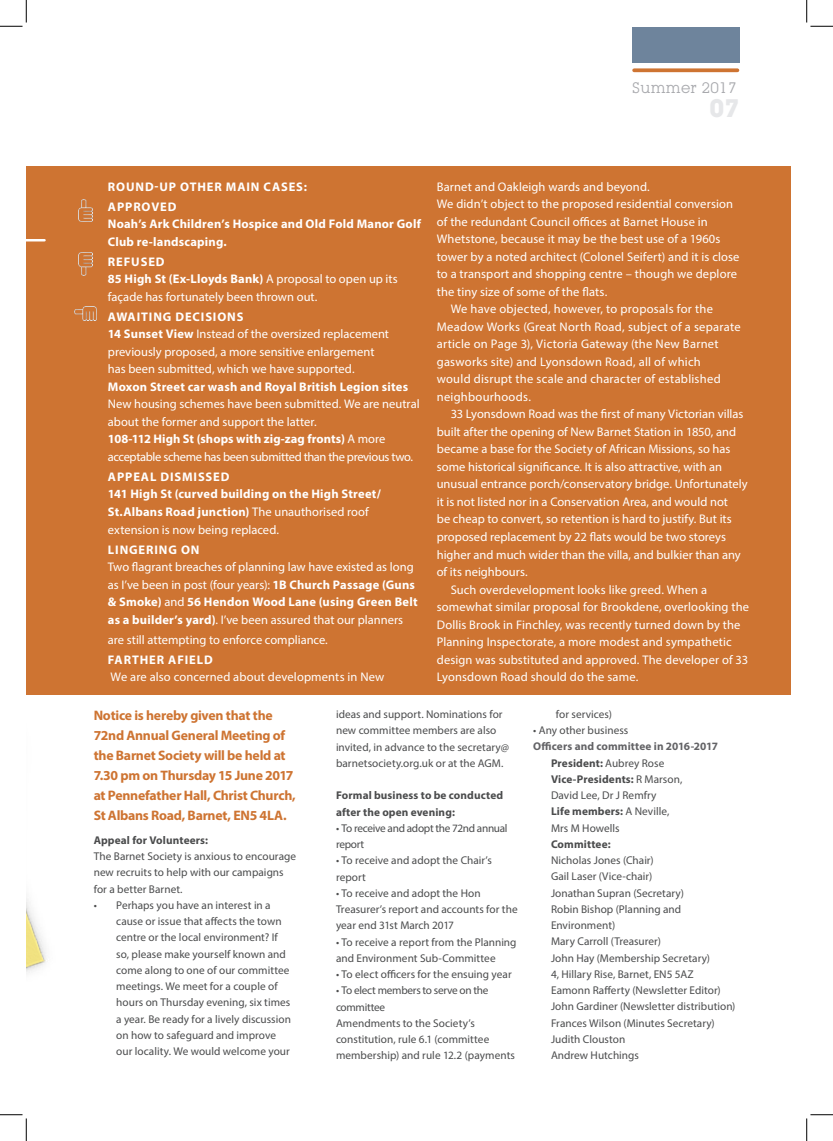
<style>
.page{position:relative;width:833px;height:1141px;background:#fff}
.page>*{position:absolute;margin:0;border:0;box-sizing:border-box;transform-origin:0 0}
.t1{font:700 25px "Lubalin Graph IT Cby BT";color:#e6e7e9}
.t2{font:15px "Lubalin Graph IT Cby BT";letter-spacing:.02em;color:#a8a9ad}
.t3{font:700 13.75px/20px "Myriad Pro";letter-spacing:-.02em;color:#ce7432}
.t4{font:12.5px/17.5px "Myriad Pro";letter-spacing:.005em;color:#fff}
.t5{font:700 12.5px/17.5px "Myriad Pro";letter-spacing:.015em;color:#fff}
.t6{font:700 12.5px/20px "Myriad Pro";letter-spacing:.07em;color:#fff}
.t7{font:11.25px/16.2px "Myriad Pro";letter-spacing:.005em;color:#4b4c4d}
.t8{font:700 11.25px/16.2px "Myriad Pro";letter-spacing:.01em;color:#4b4c4d}
.t9{font:11.25px/16.2px "Myriad Pro";letter-spacing:-.025em;color:#4b4c4d}
.s1{font-weight:700}
.s2{font-weight:400}
.s3{font-weight:700;color:#636366}
</style>
<div class="page">
<div style="left:632px;top:28px;width:106px;height:35px;background:#6e849c"></div>
<svg style="left:633px;top:68px;width:104px;height:4px"></svg>
<div style="left:26px;top:166px;width:764px;height:528px;background:#ce7432"></div>
<svg style="left:26px;top:239px;width:18px;height:2px"></svg>
<img style="left:78px;top:199px;width:15px;height:23px">
<img style="left:78px;top:252px;width:15px;height:23px">
<img style="left:74px;top:306px;width:23px;height:14px">
<img style="left:26px;top:694px;width:52px;height:279px">
<svg style="left:0;top:0;width:27px;height:27px"></svg>
<svg style="left:0;top:1114px;width:27px;height:26px"></svg>
<svg style="left:806px;top:0;width:26px;height:27px"></svg>
<svg style="left:806px;top:1114px;width:26px;height:26px"></svg>
<p class="t2" style="left:632px;top:78px;width:106px">Summer 2017</p>
<h1 class="t1" style="left:709px;top:93px;width:31px">07</h1>
<p class="t6" style="left:108px;top:176px;width:200px">ROUND-UP OTHER MAIN CASES:<br>APPROVED</p>
<p class="t5" style="left:108px;top:215px;width:314px">Noah’s Ark Children’s Hospice and Old Fold Manor Golf<br>Club re-landscaping.</p>
<p class="t4" style="left:108px;top:253px;width:291px"><span class="s1">REFUSED<br>85 High St (Ex-Lloyds Bank)</span> A proposal to open up its façade has fortunately been thrown out.</p>
<p class="t4" style="left:108px;top:308px;width:282px"><span class="s1">AWAITING DECISIONS<br>14 Sunset View</span> Instead of the oversized replacement previously proposed, a more sensitive enlargement has been submitted, which we have supported.</p>
<p class="t5" style="left:108px;top:377px;width:301px">Moxon Street car wash and Royal British Legion sites</p>
<p class="t4" style="left:108px;top:395px;width:313px">New housing schemes have been submitted. We are neutral about the former and support the latter.<br><span class="s1">108-112 High St (shops with zig-zag fronts)</span> A more acceptable scheme has been submitted than the previous two.</p>
<p class="t5" style="left:108px;top:467px;width:274px">APPEAL DISMISSED<br>141 High St (curved building on the High Street/ St.Albans Road junction) <span class="s2">The unauthorised roof extension is now being replaced.</span></p>
<p class="t6" style="left:108px;top:539px;width:93px">LINGERING ON</p>
<p class="t4" style="left:108px;top:558px;width:311px">Two flagrant breaches of planning law have existed as long as I’ve been in post (four years): <span class="s1">1B Church Passage (Guns &amp; Smoke)</span> and <span class="s1">56 Hendon Wood Lane (using Green Belt as a builder’s yard)</span>. I’ve been assured that our planners</p>
<p class="t4" style="left:108px;top:630px;width:221px">are still attempting to enforce compliance.</p>
<p class="t6" style="left:108px;top:649px;width:106px">FARTHER AFIELD</p>
<p class="t4" style="left:111px;top:668px;width:275px">We are also concerned about developments in New</p>
<p class="t4" style="left:436px;top:178px;width:214px">Barnet and Oakleigh wards and beyond.</p>
<p class="t4" style="left:436px;top:195px;width:297px">We didn’t object to the proposed residential conversion</p>
<p class="t4" style="left:436px;top:213px;width:272px">of the redundant Council offices at Barnet House in</p>
<p class="t4" style="left:436px;top:230px;width:285px">Whetstone, because it may be the best use of a 1960s</p>
<p class="t4" style="left:436px;top:248px;width:304px">tower by a noted architect (Colonel Seifert) and it is close</p>
<p class="t4" style="left:436px;top:265px;width:302px">to a transport and shopping centre – though we deplore</p>
<p class="t4" style="left:436px;top:283px;width:172px">the tiny size of some of the flats.</p>
<p class="t4" style="left:450px;top:300px;width:263px">We have objected, however, to proposals for the</p>
<p class="t4" style="left:436px;top:318px;width:305px">Meadow Works (Great North Road, subject of a separate</p>
<p class="t4" style="left:436px;top:335px;width:283px">article on Page 3), Victoria Gateway (the New Barnet</p>
<p class="t4" style="left:436px;top:353px;width:265px">gasworks site) and Lyonsdown Road, all of which</p>
<p class="t4" style="left:436px;top:370px;width:285px">would disrupt the scale and character of established</p>
<p class="t4" style="left:436px;top:388px;width:96px">neighbourhoods.</p>
<p class="t4" style="left:450px;top:405px;width:294px">33 Lyonsdown Road was the first of many Victorian villas</p>
<p class="t4" style="left:436px;top:423px;width:301px">built after the opening of New Barnet Station in 1850, and</p>
<p class="t4" style="left:436px;top:440px;width:295px">became a base for the Society of African Missions, so has</p>
<p class="t4" style="left:436px;top:458px;width:287px">some historical significance. It is also attractive, with an</p>
<p class="t4" style="left:436px;top:475px;width:312px">unusual entrance porch/conservatory bridge. Unfortunately</p>
<p class="t4" style="left:436px;top:493px;width:292px">it is not listed nor in a Conservation Area, and would not</p>
<p class="t4" style="left:436px;top:510px;width:296px">be cheap to convert, so retention is hard to justify. But its</p>
<p class="t4" style="left:436px;top:528px;width:290px">proposed replacement by 22 flats would be two storeys</p>
<p class="t4" style="left:436px;top:545px;width:305px">higher and much wider than the villa, and bulkier than any</p>
<p class="t4" style="left:436px;top:563px;width:92px">of its neighbours.</p>
<p class="t4" style="left:450px;top:580px;width:258px">Such overdevelopment looks like greed. When a</p>
<p class="t4" style="left:436px;top:598px;width:313px">somewhat similar proposal for Brookdene, overlooking the</p>
<p class="t4" style="left:436px;top:615px;width:305px">Dollis Brook in Finchley, was recently turned down by the</p>
<p class="t4" style="left:436px;top:633px;width:296px">Planning Inspectorate, a more modest and sympathetic</p>
<p class="t4" style="left:436px;top:650px;width:313px">design was substituted and approved. The developer of 33</p>
<p class="t4" style="left:436px;top:668px;width:203px">Lyonsdown Road should do the same.</p>
<p class="t3" style="left:94px;top:704px;width:203px">Notice is hereby given that the<br>72nd Annual General Meeting of the Barnet Society will be held at<br>7.30 pm on Thursday 15 June 2017 at Pennefather Hall, Christ Church,<br>St Albans Road, Barnet, EN5 4LA.</p>
<p class="t8" style="left:94px;top:831px;width:116px">Appeal for Volunteers:</p>
<p class="t7" style="left:94px;top:847px;width:204px">The Barnet Society is anxious to encourage new recruits to help with our campaigns for a better Barnet.</p>
<p class="t7" style="left:116px;top:896px;width:176px;text-indent:-23px">• Perhaps you have an interest in a cause or issue that affects the town centre or the local environment? If so, please make yourself known and come along to one of our committee meetings. We meet for a couple of hours on Thursday evening, six times a year. Be ready for a lively discussion on how to safeguard and improve our locality. We would welcome your</p>
<p class="t7" style="left:336px;top:705px;width:174px">ideas and support. Nominations for new committee members are also invited, in advance to the secretary@ barnetsociety.org.uk or at the AGM.</p>
<p class="t8" style="left:336px;top:787px;width:169px">Formal business to be conducted after the open evening:</p>
<p class="t9" style="left:336px;top:819px;width:173px">• To receive and adopt the 72nd annual report</p>
<p class="t7" style="left:336px;top:852px;width:157px">• To receive and adopt the Chair’s report</p>
<p class="t7" style="left:336px;top:884px;width:183px">• To receive and adopt the Hon<br>Treasurer’s report and accounts for the year end 31st March 2017</p>
<p class="t7" style="left:336px;top:933px;width:182px">• To receive a report from the Planning and Environment Sub-Committee</p>
<p class="t7" style="left:336px;top:965px;width:177px">• To elect officers for the ensuing year</p>
<p class="t7" style="left:336px;top:982px;width:180px">• To elect members to serve on the committee<br>Amendments to the Society’s constitution, rule 6.1 (committee membership) and rule 12.2 (payments</p>
<p class="t7" style="left:555px;top:705px;width:58px">for services)</p>
<p class="t7" style="left:533px;top:722px;width:96px">• Any other business</p>
<p class="t7" style="left:550px;top:738px;width:168px;text-indent:-18px"><span class="s3">Officers and committee in 2016-2017<br></span><span class="s1">President:</span> Aubrey Rose<br><span class="s1">Vice-Presidents:</span> R Marson,<br>David Lee, Dr J Remfry<br><span class="s1">Life members:</span> A Neville,<br>Mrs M Howells</p>
<p class="t8" style="left:550px;top:835px;width:61px">Committee:</p>
<p class="t7" style="left:550px;top:852px;width:186px">Nicholas Jones (Chair)<br>Gail Laser (Vice-chair)<br>Jonathan Supran (Secretary)<br>Robin Bishop (Planning and<br>Environment)<br>Mary Carroll (Treasurer)<br>John Hay (Membership Secretary)<br>4, Hillary Rise, Barnet, EN5 5AZ<br>Eamonn Rafferty (Newsletter Editor)<br>John Gardiner (Newsletter distribution)<br>Frances Wilson (Minutes Secretary)<br>Judith Clouston<br>Andrew Hutchings</p>
</div>
